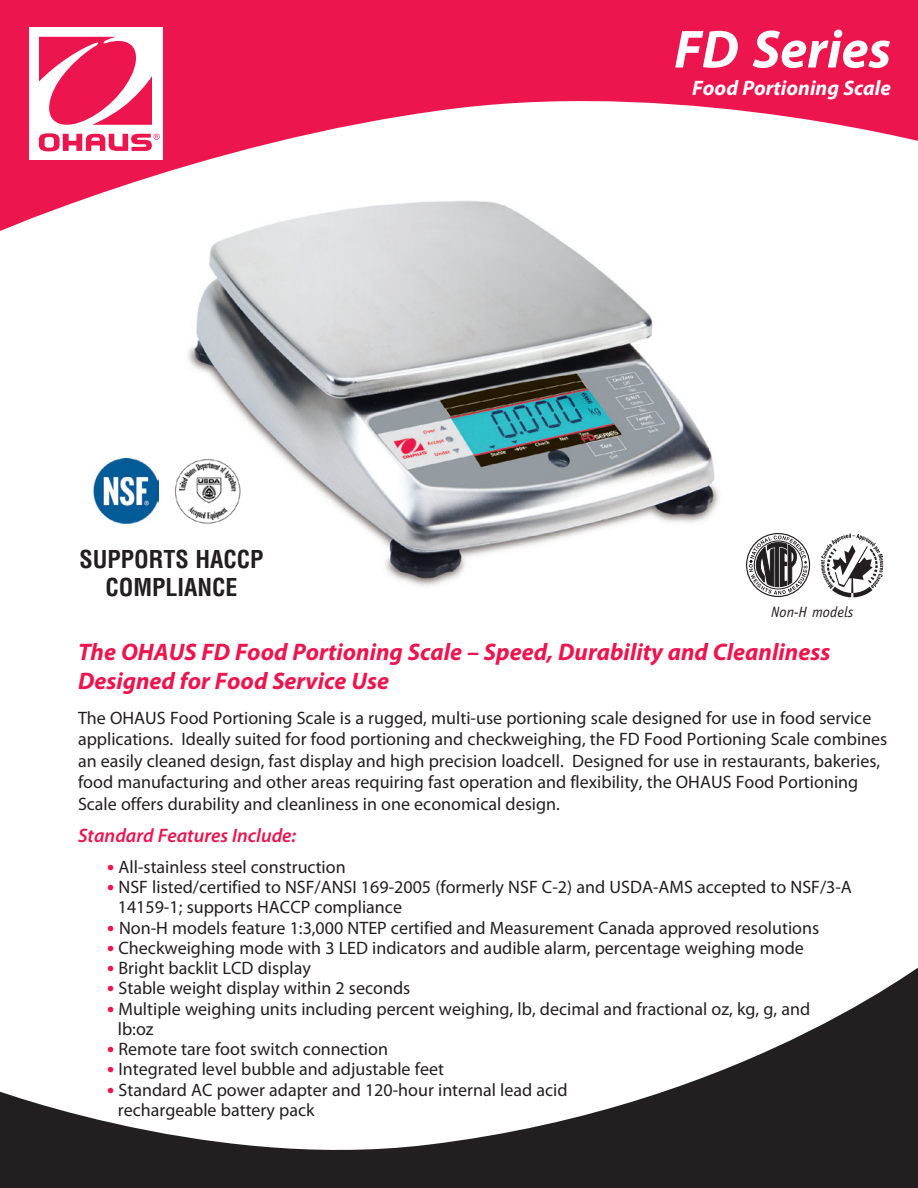
<style>
.page{position:relative;width:918px;height:1188px;background:#fff}
.page>*{position:absolute;margin:0;border:0;box-sizing:border-box;transform-origin:0 0}
.Cover_Product_Name{font:italic 700 54px "Myriad Pro";color:#fff}
.Cover_Headline_Text{font:italic 700 24px/28.8px "Myriad Pro";color:#ed154e}
.t1{font:700 condensed 24px/28.8px "Helvetica";color:#231f20;text-align:center}
.Cover_Product_Sub_Ti{font:italic 700 21px "Myriad Pro";color:#fff}
.Cover_Standard_Featu{font:italic 600 19.5px "Myriad Pro";color:#ed154e}
.Cover_Bullet_Point_T{font:18px/20.2px "Myriad Pro";color:#231f20}
.Cover_Copy_Text{font:18px/21.6px "Myriad Pro";color:#231f20}
.t2{font:italic 15px "Officina Sans";color:#231f20}
.s1{font-weight:700;font-size:21px;color:#ed154e}
</style>
<div class="page">
<img style="left:188px;top:242px;width:531px;height:344px">
<svg style="left:0;top:967px;width:918px;height:221px"></svg>
<svg style="left:0;top:0;width:918px;height:242px;fill:#ed154e"></svg>
<div style="left:30px;top:28px;width:133px;height:132px;background:#fff"></div>
<svg style="left:39px;top:37px;width:121px;height:114px"></svg>
<img style="left:174px;top:458px;width:67px;height:67px">
<img style="left:94px;top:459px;width:64px;height:64px">
<div style="left:746px;top:533px;width:64px;height:64px;border:1px solid #231f20;border-radius:50%"></div>
<svg style="left:749px;top:535px;width:58px;height:60px"></svg>
<svg style="left:821px;top:533px;width:62px;height:64px"></svg>
<p class="t1" style="left:80px;top:544px;width:186px">SUPPORTS HACCP<br>COMPLIANCE</p>
<p class="Cover_Product_Name" style="left:674px;top:14px;width:218px">FD Series</p>
<p class="Cover_Product_Sub_Ti" style="left:692px;top:74px;width:200px">Food Portioning Scale</p>
<p class="t2" style="left:771px;top:603px;width:84px">Non-H models</p>
<p class="Cover_Headline_Text" style="left:78px;top:637px;width:754px">The OHAUS FD Food Portioning Scale – Speed, Durability and Cleanliness<br>Designed for Food Service Use</p>
<p class="Cover_Copy_Text" style="left:78px;top:707px;width:811px">The OHAUS Food Portioning Scale is a rugged, multi-use portioning scale designed for use in food service applications. Ideally suited for food portioning and checkweighing, the FD Food Portioning Scale combines an easily cleaned design, fast display and high precision loadcell. Designed for use in restaurants, bakeries, food manufacturing and other areas requiring fast operation and flexibility, the OHAUS Food Portioning Scale offers durability and cleanliness in one economical design.</p>
<p class="Cover_Standard_Featu" style="left:78px;top:823px;width:220px">Standard Features Include:</p>
<p class="Cover_Bullet_Point_T" style="left:107px;top:856px;width:240px"><span class="s1">•</span> All-stainless steel construction</p>
<p class="Cover_Bullet_Point_T" style="left:118px;top:877px;width:736px;text-indent:-11px"><span class="s1">•</span> NSF listed/certified to NSF/ANSI 169-2005 (formerly NSF C-2) and USDA-AMS accepted to NSF/3-A<br>14159-1; supports HACCP compliance</p>
<p class="Cover_Bullet_Point_T" style="left:107px;top:917px;width:713px"><span class="s1">•</span> Non-H models feature 1:3,000 NTEP certified and Measurement Canada approved resolutions</p>
<p class="Cover_Bullet_Point_T" style="left:107px;top:937px;width:698px"><span class="s1">•</span> Checkweighing mode with 3 LED indicators and audible alarm, percentage weighing mode</p>
<p class="Cover_Bullet_Point_T" style="left:107px;top:958px;width:205px"><span class="s1">•</span> Bright backlit LCD display</p>
<p class="Cover_Bullet_Point_T" style="left:107px;top:978px;width:305px"><span class="s1">•</span> Stable weight display within 2 seconds</p>
<p class="Cover_Bullet_Point_T" style="left:118px;top:998px;width:694px;text-indent:-11px"><span class="s1">•</span> Multiple weighing units including percent weighing, lb, decimal and fractional oz, kg, g, and lb:oz</p>
<p class="Cover_Bullet_Point_T" style="left:107px;top:1039px;width:282px"><span class="s1">•</span> Remote tare foot switch connection</p>
<p class="Cover_Bullet_Point_T" style="left:107px;top:1059px;width:338px"><span class="s1">•</span> Integrated level bubble and adjustable feet</p>
<p class="Cover_Bullet_Point_T" style="left:118px;top:1079px;width:451px;text-indent:-11px"><span class="s1">•</span> Standard AC power adapter and 120-hour internal lead acid rechargeable battery pack</p>
</div>
